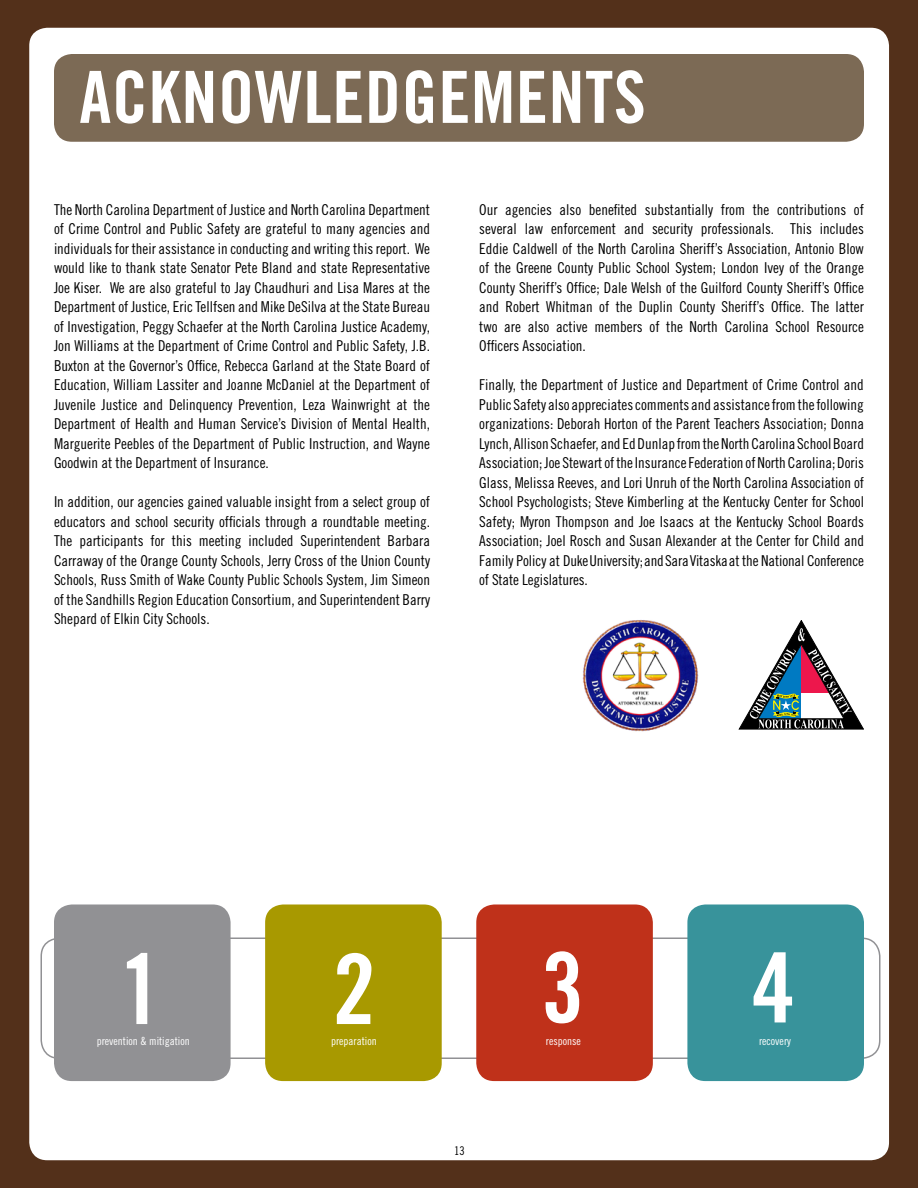
<style>
.page{position:relative;width:918px;height:1188px;background:#53301a}
.page>*{position:absolute;margin:0;border:0;box-sizing:border-box;transform-origin:0 0}
.t1{font:97.2px "Trade Gothic Bold Cond Twenty";color:#fff}
.t2{font:72px "Trade Gothic Bold Cond Twenty";letter-spacing:.01em;color:#fff}
.t3{font:15px/19.5px "Trade Gothic Cond Eighteen";color:#000;text-align:justify}
.t4{font:12px "Trade Gothic Cond Eighteen";color:#000}
.t5{font:11.25px "Trade Gothic Cond Eighteen";color:#fff}
</style>
<div class="page">
<div style="left:29px;top:28px;width:860px;height:1132px;background:#fff;border-radius:18px"></div>
<svg style="left:739px;top:620px;width:125px;height:109px"></svg>
<img style="left:582px;top:620px;width:117px;height:112px">
<div style="left:54px;top:54px;width:810px;height:88px;background:#7c6a55;border-radius:18px"></div>
<div style="left:54px;top:904px;width:177px;height:177px;background:#919194;border-radius:18px"></div>
<div style="left:265px;top:904px;width:177px;height:177px;background:#a89900;border-radius:18px"></div>
<div style="left:476px;top:904px;width:177px;height:177px;background:#bf311a;border-radius:18px"></div>
<div style="left:687px;top:904px;width:177px;height:177px;background:#38939b;border-radius:18px"></div>
<h2 class="t2" style="left:79px;top:53px;width:564px">ACKNOWLEDGEMENTS</h2>
<p class="t3" style="left:54px;top:199px;width:378px">The North Carolina Department of Justice and North Carolina Department of Crime Control and Public Safety are grateful to many agencies and individuals for their assistance in conducting and writing this report. We would like to thank state Senator Pete Bland and state Representative Joe Kiser. We are also grateful to Jay Chaudhuri and Lisa Mares at the Department of Justice, Eric Tellfsen and Mike DeSilva at the State Bureau of Investigation, Peggy Schaefer at the North Carolina Justice Academy, Jon Williams at the Department of Crime Control and Public Safety, J.B.<br>Buxton at the Governor’s Office, Rebecca Garland at the State Board of Education, William Lassiter and Joanne McDaniel at the Department of Juvenile Justice and Delinquency Prevention, Leza Wainwright at the Department of Health and Human Service’s Division of Mental Health, Marguerite Peebles of the Department of Public Instruction, and Wayne Goodwin at the Department of Insurance.</p>
<p class="t3" style="left:54px;top:492px;width:378px">In addition, our agencies gained valuable insight from a select group of educators and school security officials through a roundtable meeting.<br>The participants for this meeting included Superintendent Barbara Carraway of the Orange County Schools, Jerry Cross of the Union County Schools, Russ Smith of Wake County Public Schools System, Jim Simeon of the Sandhills Region Education Consortium, and Superintendent Barry Shepard of Elkin City Schools.</p>
<p class="t3" style="left:479px;top:199px;width:386px">Our agencies also benefited substantially from the contributions of several law enforcement and security professionals. This includes Eddie Caldwell of the North Carolina Sheriff’s Association, Antonio Blow of the Greene County Public School System; London Ivey of the Orange County Sheriff’s Office; Dale Welsh of the Guilford County Sheriff’s Office and Robert Whitman of the Duplin County Sheriff’s Office. The latter two are also active members of the North Carolina School Resource Officers Association.</p>
<p class="t3" style="left:479px;top:375px;width:386px">Finally, the Department of Justice and Department of Crime Control and Public Safety also appreciates comments and assistance from the following organizations: Deborah Horton of the Parent Teachers Association; Donna Lynch, Allison Schaefer, and Ed Dunlap from the North Carolina School Board Association; Joe Stewart of the Insurance Federation of North Carolina; Doris Glass, Melissa Reeves, and Lori Unruh of the North Carolina Association of School Psychologists; Steve Kimberling at the Kentucky Center for School Safety; Myron Thompson and Joe Isaacs at the Kentucky School Boards Association; Joel Rosch and Susan Alexander at the Center for Child and Family Policy at Duke University; and Sara Vitaska at the National Conference of State Legislatures.</p>
<h1 class="t1" style="left:119px;top:930px;width:45px">1</h1>
<p class="t5" style="left:97px;top:1034px;width:95px">prevention &amp; mitigation</p>
<h1 class="t1" style="left:333px;top:930px;width:45px">2</h1>
<h1 class="t1" style="left:541px;top:929px;width:45px">3</h1>
<p class="t5" style="left:546px;top:1034px;width:36px">response</p>
<p class="t5" style="left:331px;top:1034px;width:47px">preparation</p>
<p class="t4" style="left:454px;top:1143px;width:12px">13</p>
<h1 class="t1" style="left:752px;top:929px;width:45px">4</h1>
<p class="t5" style="left:759px;top:1034px;width:33px">recovery</p>
</div>
